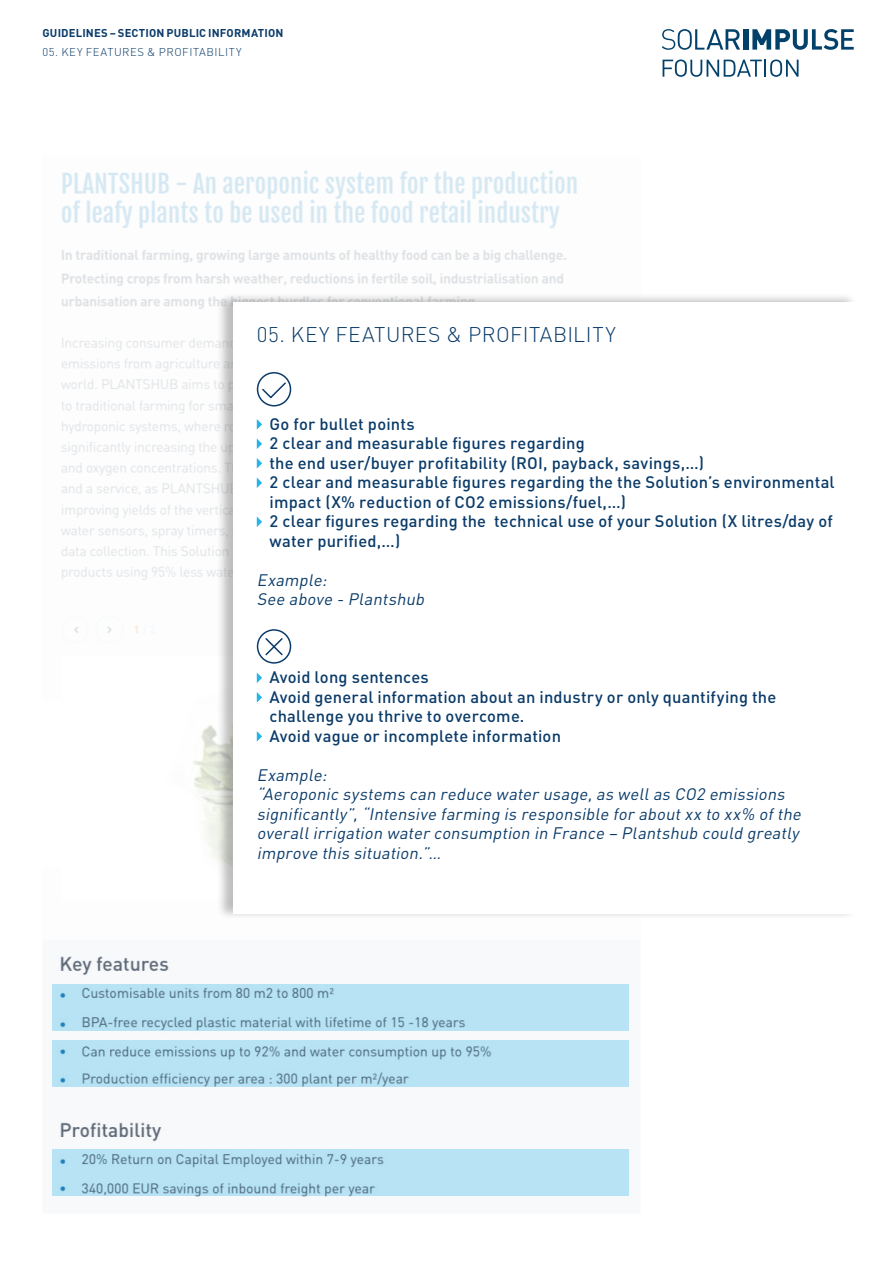
<style>
.page{position:relative;width:893px;height:1263px;background:#fff}
.page>*{position:absolute;margin:0;border:0;box-sizing:border-box;transform-origin:0 0}
.t1{font:300 21px "DIN";letter-spacing:.03em;color:#0a3b69}
.t2{font:500 16.5px/19.5px "DIN";letter-spacing:.01em;color:#0a3b69}
.t3{font:italic 16.5px/19.5px "DIN";color:#0a3b69}
.t4{font:700 11.25px "DIN";letter-spacing:.015em;color:#0a3b69}
.t5{font:300 11.25px "DIN";letter-spacing:.055em;color:#0a3b69}
</style>
<div class="page">
<svg style="left:663px;top:59px;width:135px;height:18px"></svg>
<svg style="left:752px;top:29px;width:102px;height:21px"></svg>
<div style="left:743px;top:29px;width:5px;height:21px;background:#02426a"></div>
<svg style="left:662px;top:29px;width:78px;height:21px"></svg>
<img style="left:61px;top:170px;width:516px;height:689px">
<img style="left:52px;top:955px;width:577px;height:245px">
<div style="left:216px;top:292px;width:642px;height:628px;background:#000;opacity:.25"></div>
<div style="left:233px;top:302px;width:624px;height:611px;background:#fff"></div>
<div style="left:257px;top:372px;width:34px;height:34px;border:2px solid #0a3b69;border-radius:50%"></div>
<svg style="left:261px;top:381px;width:26px;height:19px"></svg>
<svg style="left:257px;top:419px;width:5px;height:11px"></svg>
<svg style="left:257px;top:439px;width:5px;height:10px"></svg>
<svg style="left:257px;top:458px;width:5px;height:11px"></svg>
<svg style="left:257px;top:478px;width:5px;height:10px"></svg>
<svg style="left:257px;top:517px;width:5px;height:10px"></svg>
<div style="left:257px;top:629px;width:34px;height:35px;border:2px solid #0a3b69;border-radius:50%"></div>
<svg style="left:265px;top:638px;width:18px;height:18px"></svg>
<svg style="left:257px;top:673px;width:5px;height:10px"></svg>
<svg style="left:257px;top:692px;width:5px;height:11px"></svg>
<svg style="left:257px;top:731px;width:5px;height:11px"></svg>
<svg style="left:52px;top:984px;width:577px;height:46px;background:#b0dbed"></svg>
<svg style="left:52px;top:1041px;width:577px;height:46px;background:#afdaeb"></svg>
<svg style="left:52px;top:1149px;width:577px;height:46px;background:#b0dbed"></svg>
<p class="t4" style="left:43px;top:26px;width:242px">GUIDELINES – SECTION PUBLIC INFORMATION</p>
<p class="t5" style="left:43px;top:45px;width:201px">05. KEY FEATURES &amp; PROFITABILITY</p>
<p class="t1" style="left:257px;top:322px;width:360px">05. KEY FEATURES &amp; PROFITABILITY</p>
<p class="t2" style="left:270px;top:413px;width:567px">Go for bullet points<br>2 clear and measurable figures regarding<br>the end user/buyer profitability (ROI, payback, savings,…)<br>2 clear and measurable figures regarding the the Solution’s environmental impact (X% reduction of CO2 emissions/fuel,…)<br>2 clear figures regarding the technical use of your Solution (X litres/day of water purified,…)</p>
<p class="t3" style="left:257px;top:570px;width:172px">Example:<br>See above - Plantshub</p>
<p class="t2" style="left:270px;top:667px;width:508px">Avoid long sentences<br>Avoid general information about an industry or only quantifying the challenge you thrive to overcome.<br>Avoid vague or incomplete information</p>
<p class="t3" style="left:257px;top:765px;width:549px">Example:<br>“Aeroponic systems can reduce water usage,as wellas CO2 emissions significantly”,“Intensive farming is responsible for aboutxx to xx% ofthe overallirrigation water consumption in France – Plantshub could greatly improve this situation.”…</p>
</div>
